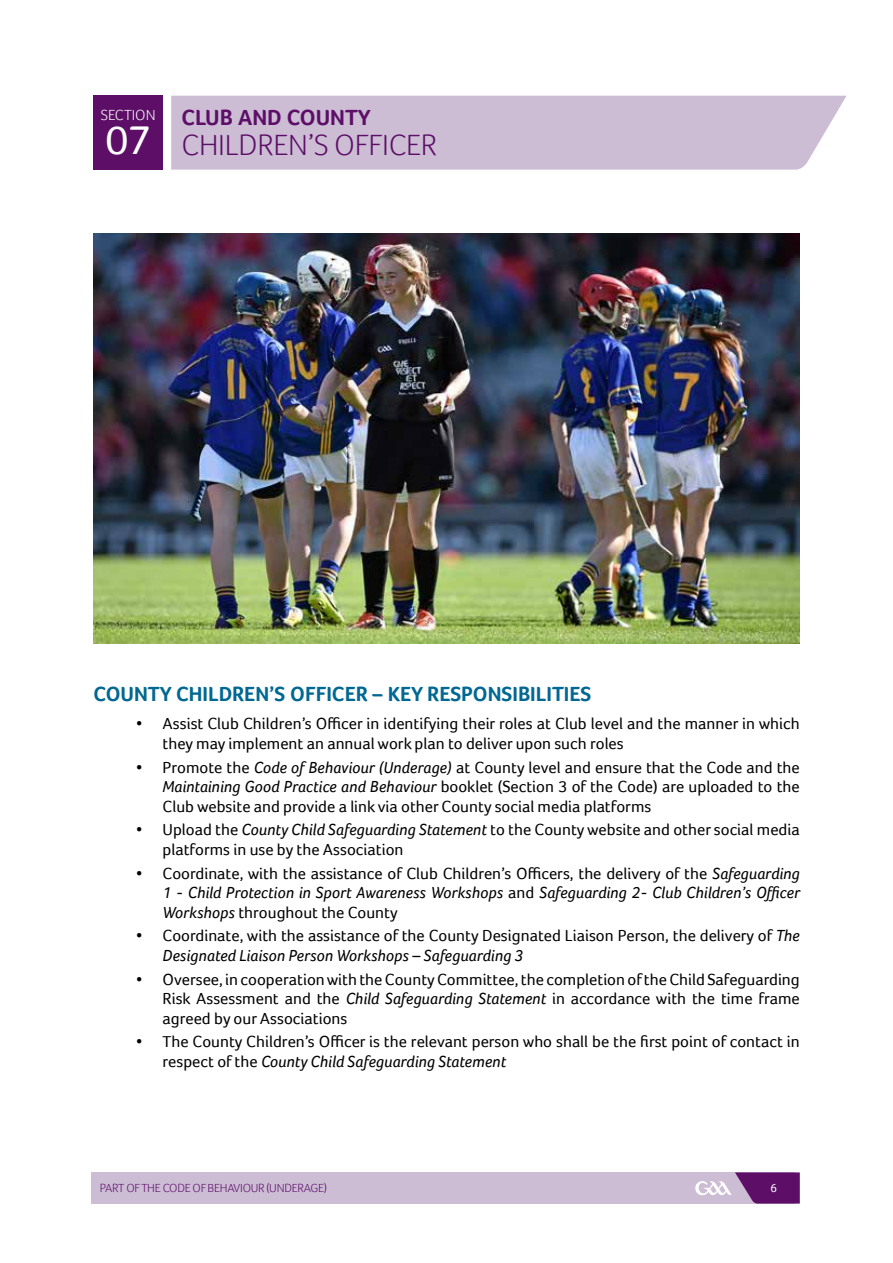
<style>
.page{position:relative;width:893px;height:1263px;background:#fff}
.page>*{position:absolute;margin:0;border:0;box-sizing:border-box;transform-origin:0 0}
.t1{font:42px "Foco";color:#fff}
.t2{font:300 30px "Foco";letter-spacing:-.01em;color:#5d0f68}
.t3{font:700 22.5px "Foco";color:#5d0f68}
.t4{font:700 21px "Foco";color:#006892}
.t5{font:16.5px/19.5px "Foco";color:#000}
.t6{font:italic 16.5px/19.5px "Foco";color:#000;text-align:justify}
.t7{font:300 15px "Foco";color:#fff}
.t8{font:300 12px "Foco";letter-spacing:-.02em;color:#5d0f68}
.t9{font:12px "Foco";color:#fff}
.s1{font-style:italic}
.s2{font-style:normal}
</style>
<div class="page">
<div style="left:91px;top:1172px;width:704px;height:31px;background:#ccbdd5"></div>
<div style="left:171px;top:96px;width:675px;height:74px;background:#ccbdd5"></div>
<div style="left:94px;top:96px;width:69px;height:74px;background:#5d0f68"></div>
<svg style="left:695px;top:1172px;width:105px;height:31px"></svg>
<img style="left:94px;top:234px;width:705px;height:409px">
<p class="t7" style="left:101px;top:105px;width:56px">SECTION</p>
<h1 class="t1" style="left:105px;top:115px;width:47px">07</h1>
<h3 class="t3" style="left:181px;top:104px;width:191px">CLUB AND COUNTY</h3>
<h2 class="t2" style="left:181px;top:125px;width:257px">CHILDREN’S OFFICER</h2>
<p class="t4" style="left:94px;top:682px;width:499px">COUNTY CHILDREN’S OFFICER – KEY RESPONSIBILITIES</p>
<p class="t5" style="left:163px;top:714px;width:639px;text-indent:-26px">• Assist Club Children’s Officer in identifying their roles at Club level and the manner in which they may implement an annual work plan to deliver upon such roles</p>
<p class="t5" style="left:163px;top:757px;width:639px;text-align:justify;text-indent:-26px">• Promote the <span class="s1">Code of Behaviour (Underage)</span> at County level and ensure that the Code and the <span class="s1">Maintaining Good Practice and Behaviour</span> booklet (Section 3 of the Code) are uploaded to the Club website and provide a link via other County social media platforms</p>
<p class="t5" style="left:163px;top:820px;width:639px;text-indent:-26px">• Upload the <span class="s1">County Child Safeguarding Statement</span> to the County website and other social media platforms in use by the Association</p>
<p class="t6" style="left:163px;top:863px;width:639px;text-indent:-26px"><span class="s2">• Coordinate, with the assistance of Club Children’s Officers, the delivery of the</span> Safeguarding 1 - Child Protection in Sport Awareness Workshops <span class="s2">and</span> Safeguarding 2- Club Children’s Officer Workshops <span class="s2">throughout the County</span></p>
<p class="t5" style="left:163px;top:926px;width:639px;text-indent:-26px">• Coordinate, with the assistance of the County Designated Liaison Person, the delivery of <span class="s1">The<br>Designated Liaison Person Workshops – Safeguarding 3</span></p>
<p class="t5" style="left:163px;top:969px;width:639px;text-align:justify;text-indent:-26px">• Oversee, in cooperation with the County Committee, the completion of the Child Safeguarding Risk Assessment and the <span class="s1">Child Safeguarding Statement</span> in accordance with the time frame agreed by our Associations</p>
<p class="t5" style="left:163px;top:1032px;width:639px;text-indent:-26px">• The County Children’s Officer is the relevant person who shall be the first point of contact in respect of the <span class="s1">County Child Safeguarding Statement</span></p>
<p class="t8" style="left:100px;top:1180px;width:228px">PART OF THE CODE OF BEHAVIOUR (UNDERAGE)</p>
<p class="t9" style="left:770px;top:1181px;width:8px">6</p>
</div>
